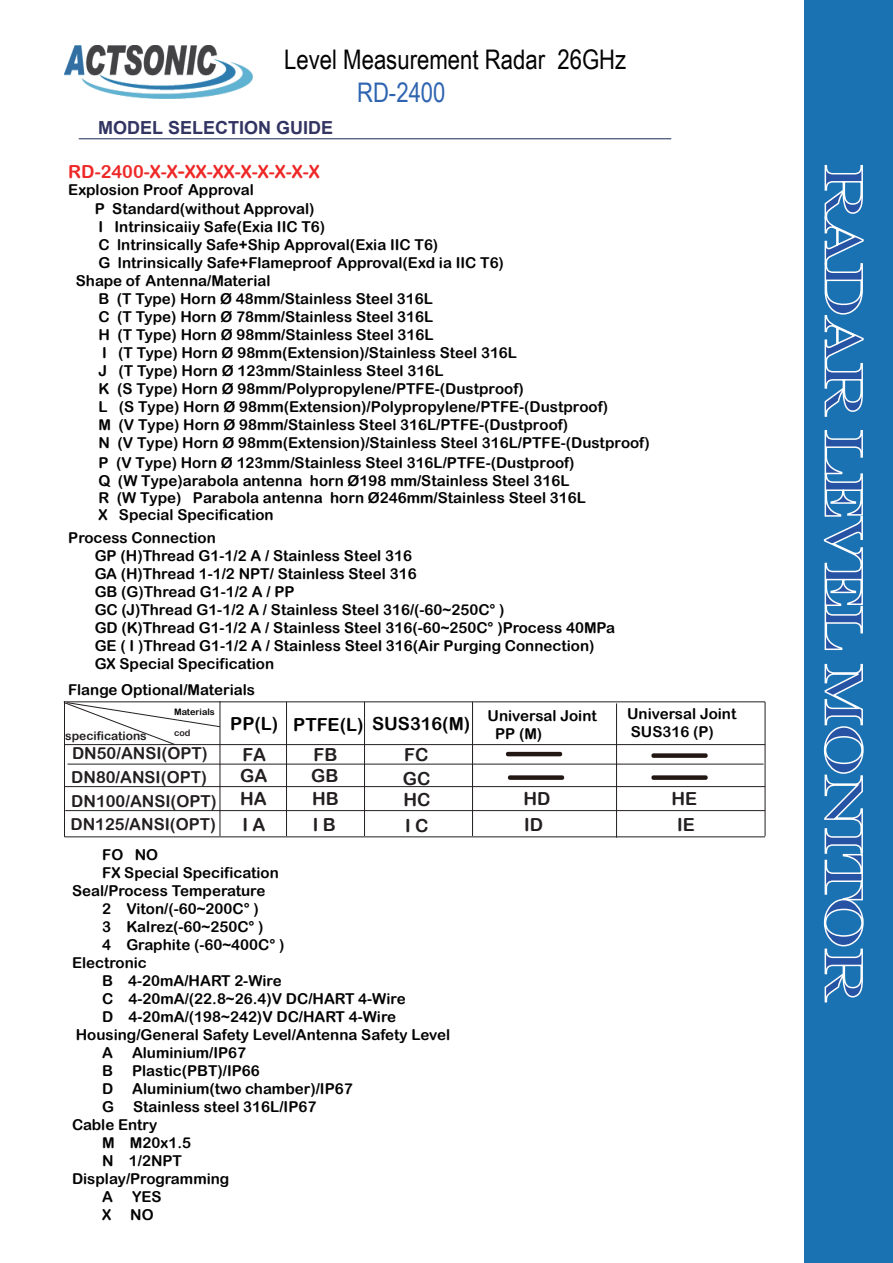
<style>
.page{position:relative;width:893px;height:1263px;background:#fff}
.page>*{position:absolute;margin:0;border:0;box-sizing:border-box;transform-origin:0 0}
.t1{font:54px "Engravers";letter-spacing:-.055em;color:#2653a4;scale:1.04 1}
.t2{font:27px "Arial Narrow";color:#030303}
.t3{font:27px "Arial Narrow";color:#2e64b0}
.t4{font:18px/21.8px "Arial Rounded MT Bold";color:#231f20;text-align:justify}
.t5{font:18px "Arial Rounded MT Bold";color:#ee2827}
.t6{font:18px "Arial Rounded MT Bold";color:#030303}
.t7{font:700 18px "Arial";color:#323462}
.t8{font:16.5px/23.5px "Arial Rounded MT Bold";color:#231f20}
.t9{font:15px/18px "Arial Rounded MT Bold";color:#030303}
.t10{font:12px "Arial Rounded MT Bold";color:#231f20}
.t11{font:9px "Arial Rounded MT Bold";color:#030303}
.t12{font:9px "Arial Rounded MT Bold";color:#231f20}
.s1{font-size:21px}
.s2{font-family:"Adobe Ming Std";font-weight:300}
.s3{font-family:"DF Yuan Medium B5"}
</style>
<div class="page">
<div style="left:805px;top:0;width:88px;height:1263px;background:#1b72b3"></div>
<svg style="left:824px;top:165px;width:40px;height:252px"></svg>
<svg style="left:823px;top:429px;width:40px;height:221px"></svg>
<svg style="left:823px;top:663px;width:41px;height:340px"></svg>
<img style="left:65px;top:45px;width:187px;height:53px">
<svg style="left:64px;top:703px;width:156px;height:42px"></svg>
<hr style="left:79px;top:138px;width:592px;height:1px;background:#273962">
<svg style="left:506px;top:752px;width:57px;height:4px"></svg>
<svg style="left:651px;top:753px;width:57px;height:5px"></svg>
<svg style="left:508px;top:775px;width:57px;height:5px"></svg>
<svg style="left:651px;top:775px;width:57px;height:5px"></svg>
<h2 class="t2" style="left:284px;top:40px;width:344px">Level Measurement Radar 26GHz</h2>
<h2 class="t3" style="left:357px;top:73px;width:90px">RD-2400</h2>
<p class="t7" style="left:98px;top:116px;width:237px">MODEL SELECTION GUIDE</p>
<p class="t5" style="left:68px;top:161px;width:253px">RD-2400-X-X<span class="s1">-</span>XX-XX-X-X-X-X-X</p>
<p class="t9" style="left:68px;top:181px;width:187px">Explosion Proof Approval</p>
<p class="t9" style="left:95px;top:200px;width:221px">P Standard(without Approval)</p>
<p class="t9" style="left:98px;top:218px;width:228px">I Intrinsicaiiy Safe(Exia IIC T6)</p>
<p class="t9" style="left:98px;top:236px;width:341px">C lntrinsically Safe+Ship Approval(Exia IIC T6)</p>
<p class="t9" style="left:98px;top:254px;width:407px">G lntrinsically Safe+Flameproof Approval(Exd ia IIC T6)</p>
<p class="t9" style="left:76px;top:272px;width:196px">Shape of Antenna/Material</p>
<p class="t9" style="left:98px;top:290px;width:336px">B (T Type) Horn Ø 48mm/Stainless Steel 316L</p>
<p class="t9" style="left:98px;top:308px;width:336px">C (T Type) Horn Ø 78mm/Stainless Steel 316L</p>
<p class="t9" style="left:98px;top:326px;width:337px">H (T Type) Horn Ø 98mm/Stainless Steel 316L</p>
<p class="t9" style="left:102px;top:344px;width:416px">I (T Type) Horn Ø 98mm(Extension)/Stainless Steel 316L</p>
<p class="t9" style="left:98px;top:362px;width:347px">J (T Type) Horn Ø 123mm/Stainless Steel 316L</p>
<p class="t9" style="left:98px;top:380px;width:427px">K (S Type) Horn Ø 98mm/Polypropylene/PTFE-(Dustproof)</p>
<p class="t9" style="left:98px;top:398px;width:511px">L (S Type) Horn Ø 98mm(Extension)/Polypropylene/PTFE-(Dustproof)</p>
<p class="t9" style="left:98px;top:416px;width:471px">M (V Type) Horn Ø 98mm/Stainless Steel 316L/PTFE-(Dustproof)</p>
<p class="t9" style="left:98px;top:434px;width:553px">N (V Type) Horn Ø 98mm(Extension)/Stainless Steel 316L/PTFE-(Dustproof)</p>
<p class="t9" style="left:68px;top:453px;width:508px"><span class="s2">　　</span>P (V Type) Horn Ø 123mm/Stainless Steel 316L/PTFE-(Dustproof)</p>
<p class="t9" style="left:68px;top:471px;width:503px"><span class="s2">　　</span>Q (W Type)arabola antenna horn Ø198 mm/Stainless Steel 316L</p>
<p class="t9" style="left:68px;top:488px;width:519px"><span class="s3">　　</span>R (W Type) Parabola antenna horn Ø246mm/Stainless Steel 316L</p>
<p class="t9" style="left:98px;top:506px;width:177px">X Special Specification</p>
<p class="t9" style="left:95px;top:529px;width:522px;text-indent:-26px">Process Connection<br>GP (H)Thread G1-1/2 A / Stainless Steel 316<br>GA (H)Thread 1-1/2 NPT/ Stainless Steel 316<br>GB (G)Thread G1-1/2 A / PP<br>GC (J)Thread G1-1/2 A / Stainless Steel 316/(-60~250C° )<br>GD (K)Thread G1-1/2 A / Stainless Steel 316(-60~250C° )Process 40MPa GE ( I )Thread G1-1/2 A / Stainless Steel 316(Air Purging Connection)<br>GX Special Specification</p>
<p class="t9" style="left:68px;top:680px;width:188px">Flange Optional/Materials</p>
<p class="t11" style="left:174px;top:706px;width:42px">Materials</p>
<p class="t10" style="left:65px;top:729px;width:83px">specifications</p>
<p class="t12" style="left:174px;top:727px;width:18px">cod</p>
<p class="t6" style="left:230px;top:713px;width:241px">PP(L) PTFE(L) SUS316(M)</p>
<p class="t8" style="left:70px;top:765px;width:148px">DN80/ANSI(OPT)<br>DN100/ANSI(OPT)<br>DN125/ANSI(OPT)</p>
<p class="t8" style="left:72px;top:741px;width:137px">DN50/ANSI(OPT)</p>
<p class="t4" style="left:240px;top:744px;width:29px">FA GA HA</p>
<p class="t4" style="left:242px;top:813px;width:25px">I A</p>
<p class="t4" style="left:403px;top:742px;width:29px;line-height:24px">FC<br>GC</p>
<p class="t4" style="left:404px;top:787px;width:28px;line-height:25.5px">HC<br>I C</p>
<p class="t4" style="left:311px;top:744px;width:29px">FB GB HB</p>
<p class="t4" style="left:313px;top:813px;width:25px">I B</p>
<p class="t9" style="left:102px;top:845px;width:57px">FO NO</p>
<p class="t9" style="left:102px;top:863px;width:178px">FX Special Specification</p>
<p class="t9" style="left:72px;top:881px;width:195px">Seal/Process Temperature</p>
<p class="t9" style="left:102px;top:899px;width:158px">2 Viton/(-60~200C° )</p>
<p class="t9" style="left:102px;top:917px;width:163px">3 Kalrez(-60~250C° )</p>
<p class="t9" style="left:102px;top:935px;width:184px">4 Graphite (-60~400C° )</p>
<p class="t9" style="left:72px;top:953px;width:76px">Electronic</p>
<p class="t9" style="left:102px;top:971px;width:181px">B 4-20mA/HART 2-Wire</p>
<p class="t9" style="left:102px;top:989px;width:305px">C 4-20mA/(22.8~26.4)V DC/HART 4-Wire</p>
<p class="t9" style="left:102px;top:1007px;width:296px">D 4-20mA/(198~242)V DC/HART 4-Wire</p>
<p class="t9" style="left:76px;top:1025px;width:376px">Housing/General Safety Level/Antenna Safety Level</p>
<p class="t9" style="left:102px;top:1043px;width:12px">A</p>
<p class="t9" style="left:132px;top:1043px;width:116px">Aluminium/IP67</p>
<p class="t9" style="left:102px;top:1061px;width:12px">B</p>
<p class="t9" style="left:132px;top:1061px;width:129px">Plastic(PBT)/IP66</p>
<p class="t9" style="left:102px;top:1079px;width:13px">D</p>
<p class="t9" style="left:132px;top:1079px;width:222px">Aluminium(two chamber)/IP67</p>
<p class="t9" style="left:102px;top:1097px;width:13px">G</p>
<p class="t9" style="left:133px;top:1097px;width:185px">Stainless steel 316L/IP67</p>
<p class="t9" style="left:72px;top:1115px;width:87px">Cable Entry</p>
<p class="t9" style="left:102px;top:1133px;width:90px">M M20x1.5</p>
<p class="t9" style="left:102px;top:1151px;width:81px">N 1/2NPT</p>
<p class="t9" style="left:72px;top:1169px;width:159px">Display/Programming</p>
<p class="t9" style="left:102px;top:1187px;width:12px">A</p>
<p class="t9" style="left:132px;top:1187px;width:31px">YES</p>
<p class="t9" style="left:102px;top:1205px;width:11px">X</p>
<p class="t9" style="left:130px;top:1205px;width:25px">NO</p>
<p class="t9" style="left:495px;top:706px;width:103px;text-indent:-8px">Universal Joint<br>PP (M)</p>
<p class="t9" style="left:627px;top:705px;width:111px">Universal Joint<br>SUS316 (P)</p>
<p class="t4" style="left:524px;top:788px;width:28px">HD</p>
<p class="t4" style="left:671px;top:787px;width:27px">HE</p>
<p class="t4" style="left:524px;top:814px;width:20px">ID</p>
<p class="t4" style="left:677px;top:813px;width:19px">IE</p>
<h1 class="t1" style="left:876px;top:163px;width:809px;rotate:90deg">rADAR LEVEL MONITOR</h1>
</div>
